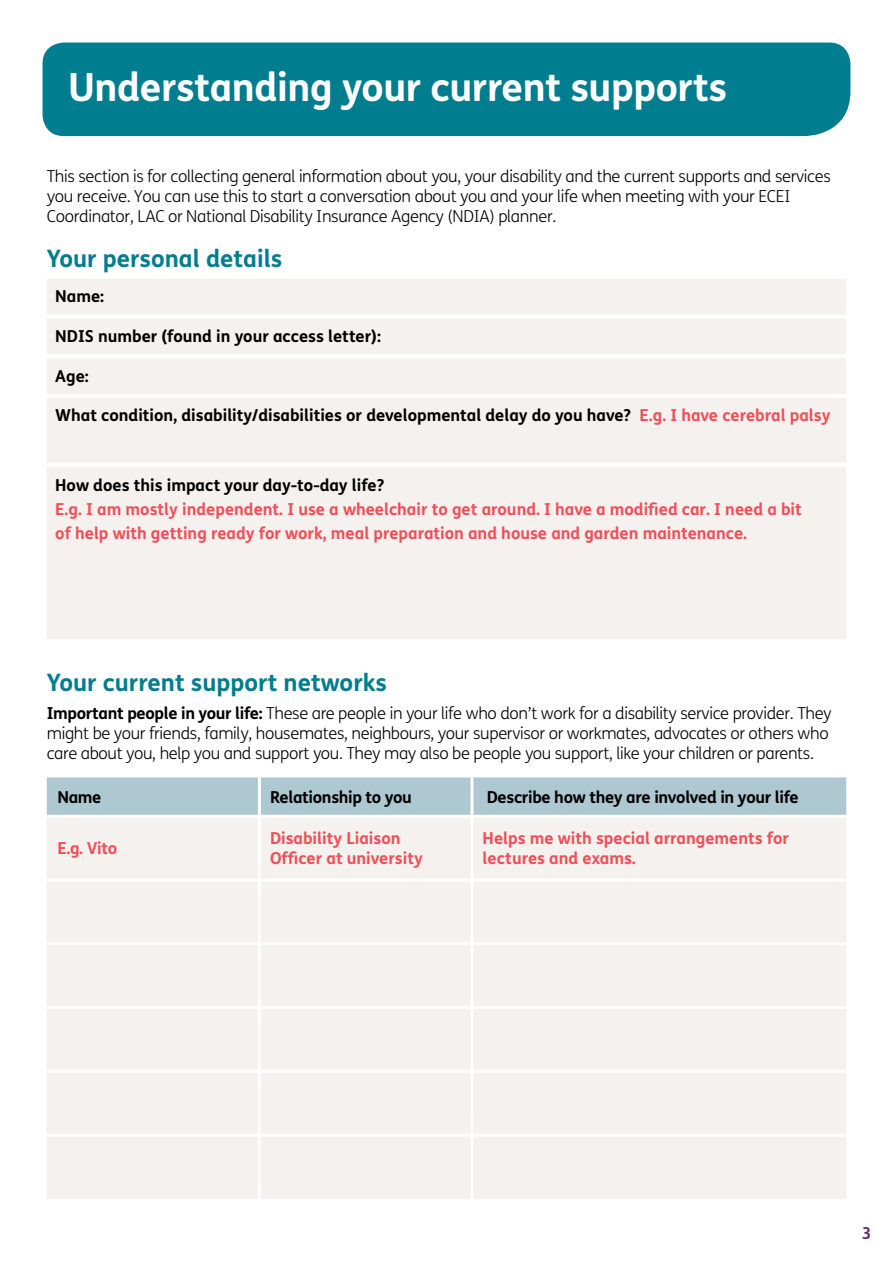
<style>
.page{position:relative;width:893px;height:1263px;background:#fff}
.page>*{position:absolute;margin:0;border:0;box-sizing:border-box;transform-origin:0 0}
.t1{font:700 39px "FS Me";letter-spacing:-.01em;color:#fff}
.t2{font:700 24px "FS Me";color:#007d8e}
.t3{font:300 16.5px/20px "FS Me";letter-spacing:-.02em;color:#000}
.t4{font:700 16.5px/24px "FS Me";color:#f04e58}
.t5{font:700 16.5px "FS Me";color:#000}
.t6{font:700 16.5px "FS Me";letter-spacing:-.02em;color:#000}
.t7{font:700 16.5px "FS Me";color:#6b2976}
.s1{color:#f04e58}
.s2{color:#000}
.s3{font-weight:700}
</style>
<div class="page">
<div style="left:43px;top:43px;width:807px;height:93px;background:#007d8e"></div>
<div style="left:47px;top:279px;width:799px;height:36px;background:#f4f1ee"></div>
<div style="left:47px;top:318px;width:799px;height:36px;background:#f4f1ee"></div>
<div style="left:47px;top:358px;width:799px;height:36px;background:#f4f1ee"></div>
<div style="left:47px;top:398px;width:799px;height:64px;background:#f4f1ee"></div>
<div style="left:47px;top:467px;width:799px;height:172px;background:#f4f1ee"></div>
<div style="left:47px;top:777px;width:799px;height:38px;background:#adc8d1"></div>
<div style="left:47px;top:818px;width:799px;height:381px;background:#f4f1ee"></div>
<hr style="left:258px;top:777px;width:3px;height:38px;background:#fff">
<hr style="left:470px;top:777px;width:3px;height:38px;background:#fff">
<hr style="left:258px;top:818px;width:3px;height:60px;background:#fff">
<hr style="left:470px;top:818px;width:3px;height:60px;background:#fff">
<hr style="left:47px;top:878px;width:212px;height:3px;background:#fff">
<hr style="left:259px;top:878px;width:213px;height:3px;background:#fff">
<hr style="left:258px;top:881px;width:3px;height:61px;background:#fff">
<hr style="left:472px;top:878px;width:374px;height:3px;background:#fff">
<hr style="left:470px;top:881px;width:3px;height:61px;background:#fff">
<hr style="left:47px;top:942px;width:212px;height:3px;background:#fff">
<hr style="left:259px;top:942px;width:213px;height:3px;background:#fff">
<hr style="left:258px;top:945px;width:3px;height:61px;background:#fff">
<hr style="left:472px;top:942px;width:374px;height:3px;background:#fff">
<hr style="left:470px;top:945px;width:3px;height:61px;background:#fff">
<hr style="left:47px;top:1006px;width:212px;height:3px;background:#fff">
<hr style="left:259px;top:1006px;width:213px;height:3px;background:#fff">
<hr style="left:258px;top:1009px;width:3px;height:61px;background:#fff">
<hr style="left:472px;top:1006px;width:374px;height:3px;background:#fff">
<hr style="left:470px;top:1009px;width:3px;height:61px;background:#fff">
<hr style="left:47px;top:1070px;width:212px;height:3px;background:#fff">
<hr style="left:259px;top:1070px;width:213px;height:3px;background:#fff">
<hr style="left:258px;top:1073px;width:3px;height:61px;background:#fff">
<hr style="left:472px;top:1070px;width:374px;height:3px;background:#fff">
<hr style="left:470px;top:1073px;width:3px;height:61px;background:#fff">
<hr style="left:47px;top:1134px;width:212px;height:3px;background:#fff">
<hr style="left:259px;top:1134px;width:213px;height:3px;background:#fff">
<hr style="left:258px;top:1137px;width:3px;height:62px;background:#fff">
<hr style="left:472px;top:1134px;width:374px;height:3px;background:#fff">
<hr style="left:470px;top:1137px;width:3px;height:62px;background:#fff">
<h2 class="t1" style="left:68px;top:63px;width:660px">Understanding your current supports</h2>
<h3 class="t3" style="left:47px;top:167px;width:786px">This section is for collecting general information about you, your disability and the current supports and services you receive. You can use this to start a conversation about you and your life when meeting with your ECEI<br>Coordinator, LAC or National Disability Insurance Agency (NDIA) planner.</h3>
<h3 class="t2" style="left:47px;top:243px;width:237px">Your personal details</h3>
<p class="t5" style="left:55px;top:286px;width:50px">Name:</p>
<p class="t5" style="left:55px;top:326px;width:327px">NDIS number (found in your access letter):</p>
<p class="t5" style="left:55px;top:365px;width:35px">Age:</p>
<p class="t5" style="left:55px;top:405px;width:777px">What condition, disability/disabilities or developmental delay do you have? <span class="s1">E.g. I have cerebral palsy</span></p>
<p class="t4" style="left:55px;top:473px;width:748px"><span class="s2">How does this impact your day-to-day life?<br></span>E.g. I am mostly independent. I use a wheelchair to get around. I have a modified car. I need a bit of help with getting ready for work, meal preparation and house and garden maintenance.</p>
<h3 class="t2" style="left:47px;top:667px;width:342px">Your current support networks</h3>
<p class="t3" style="left:47px;top:704px;width:786px"><span class="s3">Important people in your life:</span> These are people in your life who don’t work for a disability service provider. They might be your friends, family, housemates, neighbours, your supervisor or workmates, advocates or others who care about you, help you and support you. They may also be people you support, like your children or parents.</p>
<p class="t5" style="left:57px;top:787px;width:46px">Name</p>
<p class="t6" style="left:270px;top:787px;width:143px">Relationship to you</p>
<p class="t6" style="left:487px;top:787px;width:313px">Describe how they are involved in your life</p>
<p class="t4" style="left:57px;top:836px;width:61px">E.g. Vito</p>
<p class="t4" style="left:270px;top:829px;width:154px;line-height:19.8px">Disability Liaison<br>Officer at university</p>
<p class="t4" style="left:483px;top:829px;width:308px;line-height:19.8px">Helps me with special arrangements for lectures and exams.</p>
<p class="t7" style="left:862px;top:1223px;width:11px">3</p>
</div>
